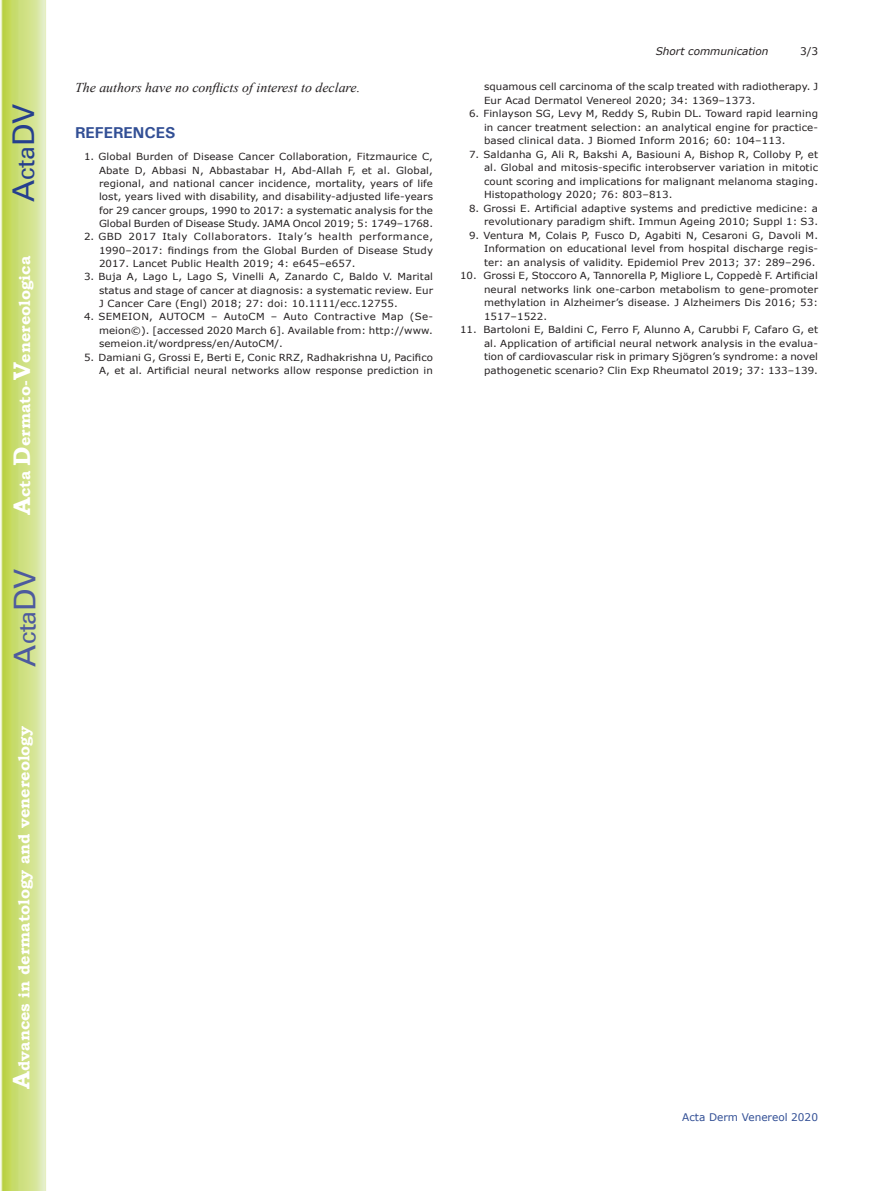
<style>
.page{position:relative;width:893px;height:1191px;background:#fff}
.page>*{position:absolute;margin:0;border:0;box-sizing:border-box;transform-origin:0 0}
.t1{font:30px "Univers";color:#4d5a9e}
.t2{font:30px "Univers";color:#253f8e}
.t3{font:700 15.75px "Bookman Old Style";color:#fff}
.t4{font:700 15.75px "Univers";color:#324f95}
.t5{font:italic 13.5px "Times New Roman";color:#231f20}
.t6{font:10.5px "Verdana";color:#324f95}
.t7{font:italic 10.5px "Verdana";color:#231f20}
.t8{font:10.5px "Verdana";color:#231f20}
.t9{font:9.75px/13.5px "Verdana";letter-spacing:.01em;color:#231f20;text-align:justify;scale:1.05 1}
.s1{font-size:24px}
</style>
<div class="page">
<svg style="left:1px;top:0;width:45px;height:1191px;background:#cfe084"></svg>
<h1 class="t2" style="left:6px;top:202px;width:100px;rotate:-90deg">A<span class="s1">cta</span>DV</h1>
<h2 class="t3" style="left:15px;top:515px;width:260px;rotate:-90deg"><span class="s1">A</span>cta <span class="s1">D</span>ermato-<span class="s1">V</span>enereologica</h2>
<h1 class="t1" style="left:7px;top:666px;width:100px;rotate:-90deg">A<span class="s1">cta</span>DV</h1>
<h2 class="t3" style="left:15px;top:1088px;width:364px;rotate:-90deg"><span class="s1">A</span>dvances in dermatology and venereology</h2>
<h3 class="t5" style="left:75px;top:78px;width:287px">The authors have no conflicts of interest to declare.</h3>
<h2 class="t4" style="left:75px;top:122px;width:102px">REFERENCES</h2>
<p class="t9" style="left:99px;top:150px;width:320px;text-indent:-15px">1. Global Burden of Disease Cancer Collaboration, Fitzmaurice C, Abate D, Abbasi N, Abbastabar H, Abd-Allah F, et al. Global, regional, and national cancer incidence, mortality, years of life lost, years lived with disability, and disability-adjusted life-years for 29 cancer groups, 1990 to 2017: a systematic analysis for the Global Burden of Disease Study. JAMA Oncol 2019; 5: 1749–1768.</p>
<p class="t9" style="left:99px;top:230px;width:320px;text-indent:-15px">2. GBD 2017 Italy Collaborators. Italy’s health performance, 1990–2017: findings from the Global Burden of Disease Study 2017. Lancet Public Health 2019; 4: e645–e657.</p>
<p class="t9" style="left:99px;top:270px;width:320px;text-indent:-15px">3. Buja A, Lago L, Lago S, Vinelli A, Zanardo C, Baldo V. Marital status and stage of cancer at diagnosis: a systematic review. Eur J Cancer Care (Engl) 2018; 27: doi: 10.1111/ecc.12755.</p>
<p class="t9" style="left:99px;top:310px;width:320px;text-indent:-15px">4. SEMEION, AUTOCM – AutoCM – Auto Contractive Map (Se&shy;meion©). [accessed 2020 March 6]. Available from: http://www. semeion.it/wordpress/en/AutoCM/.</p>
<p class="t9" style="left:84px;top:350px;width:334px;text-align:right">5. Damiani G, Grossi E, Berti E, Conic RRZ, Radhakrishna U, Pacifico<br>A, et al. Artificial neural networks allow response prediction in</p>
<p class="t7" style="left:656px;top:44px;width:114px">Short communication</p>
<p class="t8" style="left:800px;top:44px;width:20px">3/3</p>
<p class="t9" style="left:484px;top:80px;width:320px">squamous cell carcinoma of the scalp treated with radiotherapy. J<br>Eur Acad Dermatol Venereol 2020; 34: 1369–1373.</p>
<p class="t9" style="left:484px;top:107px;width:320px;text-indent:-15px">6. Finlayson SG, Levy M, Reddy S, Rubin DL. Toward rapid learning in cancer treatment selection: an analytical engine for practice&shy;based clinical data. J Biomed Inform 2016; 60: 104–113.</p>
<p class="t9" style="left:484px;top:147px;width:320px;text-indent:-15px">7. Saldanha G, Ali R, Bakshi A, Basiouni A, Bishop R, Colloby P, et al. Global and mitosis-specific interobserver variation in mitotic count scoring and implications for malignant melanoma staging.<br>Histopathology 2020; 76: 803–813.</p>
<p class="t9" style="left:469px;top:201px;width:334px;text-align:right">8. Grossi E. Artificial adaptive systems and predictive medicine: a revolutionary paradigm shift. Immun Ageing 2010; Suppl 1: S3.</p>
<p class="t9" style="left:484px;top:228px;width:320px;text-indent:-15px">9. Ventura M, Colais P, Fusco D, Agabiti N, Cesaroni G, Davoli M.<br>Information on educational level from hospital discharge regis&shy;ter: an analysis of validity. Epidemiol Prev 2013; 37: 289–296.</p>
<p class="t9" style="left:484px;top:269px;width:320px;text-indent:-24px">10. Grossi E, Stoccoro A, Tannorella P, Migliore L, Coppedè F. Artificial neural networks link one-carbon metabolism to gene-promoter methylation in Alzheimer’s disease. J Alzheimers Dis 2016; 53:<br>1517–1522.</p>
<p class="t9" style="left:484px;top:323px;width:320px;text-indent:-24px">11. Bartoloni E, Baldini C, Ferro F, Alunno A, Carubbi F, Cafaro G, et al. Application of artificial neural network analysis in the evalua&shy;tion of cardiovascular risk in primary Sjögren’s syndrome: a novel pathogenetic scenario? Clin Exp Rheumatol 2019; 37: 133–139.</p>
<p class="t6" style="left:682px;top:1110px;width:137px">Acta Derm Venereol 2020</p>
</div>
